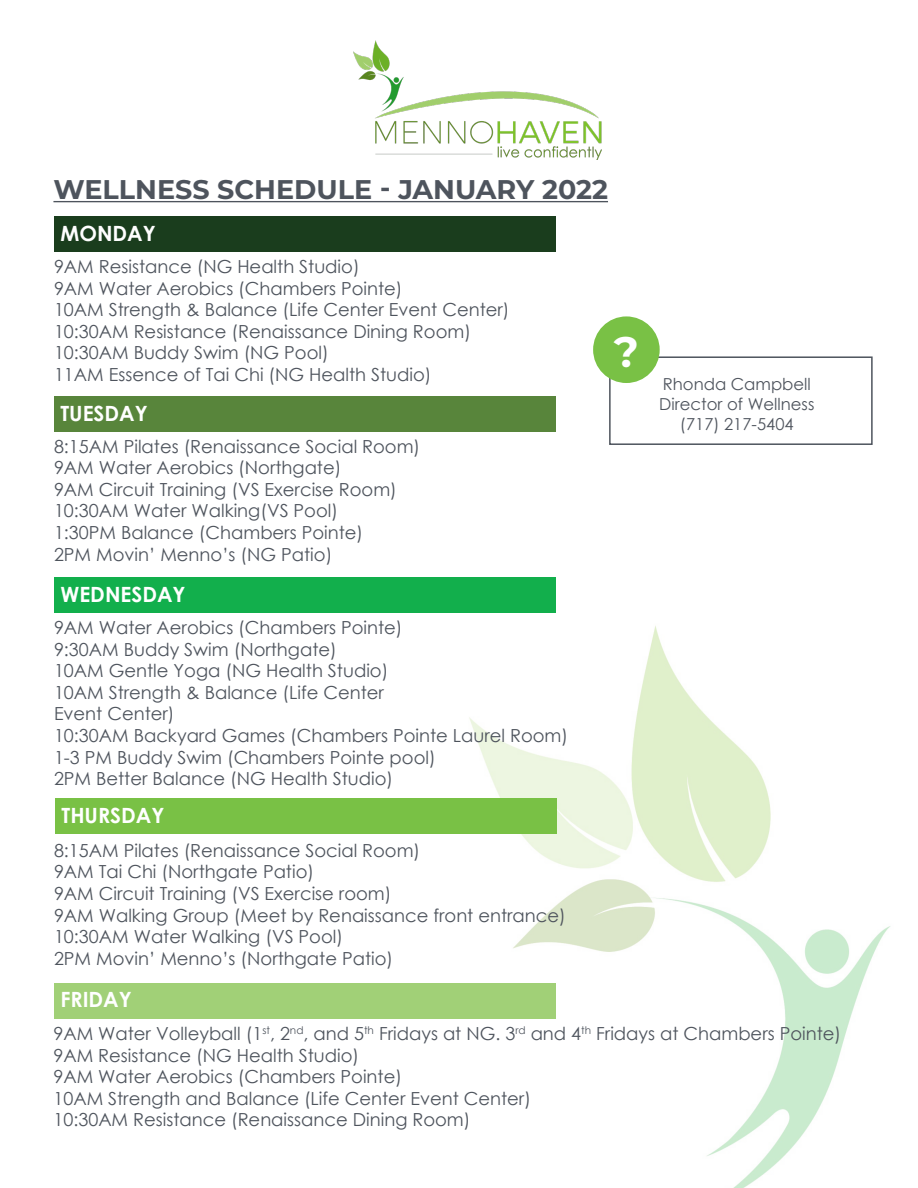
<style>
.page{position:relative;width:918px;height:1188px;background:#fff}
.page>*{position:absolute;margin:0;border:0;box-sizing:border-box;transform-origin:0 0}
.t1{font:700 42.6px "Montserrat";color:#fff}
.t2{font:700 27px "Montserrat";color:#4e545d}
.t3{font:700 21px "Century Gothic";color:#fff}
.t4{font:18px/21.6px "Century Gothic";color:#4e545d}
.t5{font:16.5px/19.8px "Century Gothic";color:#4e545d}
</style>
<div class="page">
<img style="left:251px;top:423px;width:640px;height:765px">
<hr style="left:53px;top:201px;width:555px;height:1px;background:#4e545d">
<img style="left:353px;top:41px;width:249px;height:118px">
<div style="left:54px;top:216px;width:501px;height:36px;background:#1a3d1d"></div>
<div style="left:54px;top:396px;width:501px;height:36px;background:#58853b"></div>
<div style="left:54px;top:577px;width:501px;height:36px;background:#12af4c"></div>
<div style="left:55px;top:799px;width:501px;height:35px;background:#79c145"></div>
<div style="left:54px;top:983px;width:501px;height:36px;background:#a1d077"></div>
<div style="left:609px;top:356px;width:264px;height:89px;border:2px solid #4e545d"></div>
<div style="left:593px;top:316px;width:67px;height:67px;background:#79c145;border-radius:50%"></div>
<p class="t2" style="left:53px;top:170px;width:556px">WELLNESS SCHEDULE - JANUARY 2022</p>
<p class="t3" style="left:60px;top:217px;width:97px">MONDAY</p>
<p class="t4" style="left:54px;top:255px;width:307px">9AM Resistance (NG Health Studio)</p>
<p class="t4" style="left:54px;top:277px;width:350px">9AM Water Aerobics (Chambers Pointe)</p>
<p class="t4" style="left:54px;top:299px;width:457px">10AM Strength &amp; Balance (Life Center Event Center)</p>
<p class="t4" style="left:54px;top:320px;width:419px">10:30AM Resistance (Renaissance Dining Room)</p>
<p class="t4" style="left:54px;top:342px;width:276px">10:30AM Buddy Swim (NG Pool)</p>
<p class="t4" style="left:54px;top:363px;width:379px">11AM Essence of Tai Chi (NG Health Studio)</p>
<p class="t3" style="left:60px;top:397px;width:89px">TUESDAY</p>
<p class="t4" style="left:54px;top:435px;width:368px">8:15AM Pilates (Renaissance Social Room)</p>
<p class="t4" style="left:54px;top:457px;width:289px">9AM Water Aerobics (Northgate)</p>
<p class="t4" style="left:54px;top:478px;width:344px">9AM Circuit Training (VS Exercise Room)</p>
<p class="t4" style="left:54px;top:500px;width:286px">10:30AM Water Walking(VS Pool)</p>
<p class="t4" style="left:54px;top:521px;width:311px">1:30PM Balance (Chambers Pointe)</p>
<p class="t4" style="left:54px;top:543px;width:280px">2PM Movin’ Menno’s (NG Patio)</p>
<p class="t3" style="left:60px;top:578px;width:127px">WEDNESDAY</p>
<p class="t4" style="left:54px;top:616px;width:350px">9AM Water Aerobics (Chambers Pointe)</p>
<p class="t4" style="left:54px;top:638px;width:284px">9:30AM Buddy Swim (Northgate)</p>
<p class="t4" style="left:54px;top:660px;width:336px">10AM Gentle Yoga (NG Health Studio)</p>
<p class="t4" style="left:54px;top:681px;width:332px">10AM Strength &amp; Balance (Life Center<br>Event Center)</p>
<p class="t4" style="left:54px;top:724px;width:516px">10:30AM Backyard Games (Chambers Pointe Laurel Room)</p>
<p class="t4" style="left:54px;top:746px;width:383px">1-3 PM Buddy Swim (Chambers Pointe pool)</p>
<p class="t4" style="left:54px;top:768px;width:341px">2PM Better Balance (NG Health Studio)</p>
<p class="t3" style="left:62px;top:799px;width:104px">THURSDAY</p>
<p class="t4" style="left:54px;top:839px;width:368px">8:15AM Pilates (Renaissance Social Room)</p>
<p class="t4" style="left:54px;top:861px;width:262px">9AM Tai Chi (Northgate Patio)</p>
<p class="t4" style="left:54px;top:882px;width:339px">9AM Circuit Training (VS Exercise room)</p>
<p class="t4" style="left:54px;top:904px;width:513px">9AM Walking Group (Meet by Renaissance front entrance)</p>
<p class="t4" style="left:54px;top:926px;width:291px">10:30AM Water Walking (VS Pool)</p>
<p class="t4" style="left:54px;top:947px;width:341px">2PM Movin’ Menno’s (Northgate Patio)</p>
<p class="t3" style="left:60px;top:984px;width:73px">FRIDAY</p>
<p class="t1" style="left:614px;top:321px;width:27px">?</p>
<p class="t5" style="left:659px;top:374px;width:157px">Rhonda Campbell<br>Director of Wellness</p>
<p class="t5" style="left:680px;top:414px;width:115px">(717) 217-5404</p>
<p class="t4" style="left:53px;top:1022px;width:789px">9AM Water Volleyball (1<sup>st</sup>, 2<sup>nd</sup>, and 5<sup>th</sup> Fridays at NG. 3<sup>rd</sup> and 4<sup>th</sup> Fridays at Chambers Pointe)</p>
<p class="t4" style="left:53px;top:1044px;width:307px">9AM Resistance (NG Health Studio)</p>
<p class="t4" style="left:53px;top:1066px;width:350px">9AM Water Aerobics (Chambers Pointe)</p>
<p class="t4" style="left:53px;top:1087px;width:479px">10AM Strength and Balance (Life Center Event Center)</p>
<p class="t4" style="left:53px;top:1109px;width:419px">10:30AM Resistance (Renaissance Dining Room)</p>
</div>
